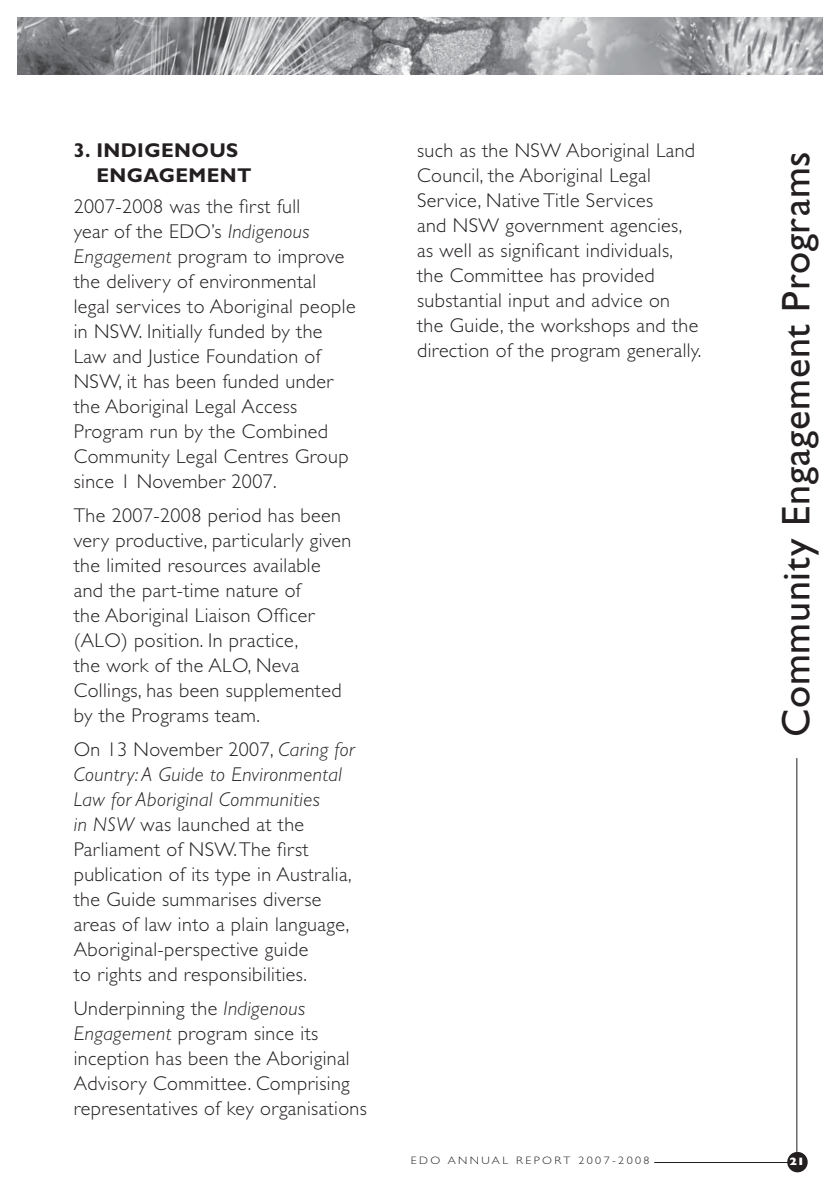
<style>
.page{position:relative;width:840px;height:1191px;background:#fff}
.page>*{position:absolute;margin:0;border:0;box-sizing:border-box;transform-origin:0 0}
.t1{font:40px "Gill Sans";letter-spacing:.02em;color:#231f20}
.t2{font:300 20px/25px "Gill Sans";letter-spacing:.02em;color:#231f20}
.t3{font:700 20px/25px "Gill Sans";letter-spacing:.02em;color:#231f20}
.t4{font:300 10.8px "Gill Sans";letter-spacing:.2em;color:#231f20;scale:1.11 1}
.t5{font:800 10.8px "Gill Sans";color:#fff;scale:1.11 1}
.s1{font-style:italic}
</style>
<div class="page">
<hr style="left:654px;top:1162px;width:135px;height:1px;background:#231f20">
<div style="left:786px;top:1151px;width:21px;height:21px;background:#231f20;border-radius:50%"></div>
<img style="left:17px;top:18px;width:805px;height:56px">
<hr style="left:796px;top:758px;width:1px;height:401px;background:#231f20">
<p class="t3" style="left:96px;top:140px;width:156px;text-indent:-23px">3. INDIGENOUS<br>ENGAGEMENT</p>
<p class="t2" style="left:74px;top:196px;width:283px">2007-2008 was the first full<br>year of the EDO’s <span class="s1">Indigenous<br>Engagement</span> program to improve the delivery of environmental legal services to Aboriginal people in NSW. Initially funded by the<br>Law and Justice Foundation of<br>NSW, it has been funded under the Aboriginal Legal Access<br>Program run by the Combined<br>Community Legal Centres Group since 1 November 2007.</p>
<p class="t2" style="left:74px;top:505px;width:279px">The 2007-2008 period has been very productive, particularly given the limited resources available and the part-time nature of<br>the Aboriginal Liaison Officer (ALO) position. In practice,<br>the work of the ALO, Neva<br>Collings, has been supplemented by the Programs team.</p>
<p class="t2" style="left:74px;top:739px;width:282px">On 13 November 2007, <span class="s1">Caring for<br>Country: A Guide to Environmental<br>Law for Aboriginal Communities<br>in NSW</span> was launched at the<br>Parliament of NSW. The first publication of its type in Australia, the Guide summarises diverse areas of law into a plain language,<br>Aboriginal-perspective guide<br>to rights and responsibilities.</p>
<p class="t2" style="left:74px;top:998px;width:294px">Underpinning the <span class="s1">Indigenous Engagement</span> program since its inception has been the Aboriginal Advisory Committee. Comprising representatives of key organisations</p>
<p class="t2" style="left:417px;top:140px;width:285px">such as the NSW Aboriginal Land<br>Council, the Aboriginal Legal<br>Service, Native Title Services<br>and NSW government agencies, as well as significant individuals, the Committee has provided substantial input and advice on<br>the Guide, the workshops and the direction of the program generally.</p>
<h1 class="t1" style="left:781px;top:737px;width:587px;rotate:-90deg">Community Engagement Programs</h1>
<p class="t4" style="left:410px;top:1156px;width:216px">EDO ANNUAL REPORT 2007-2008</p>
<p class="t5" style="left:788px;top:1157px;width:16px">21</p>
</div>
